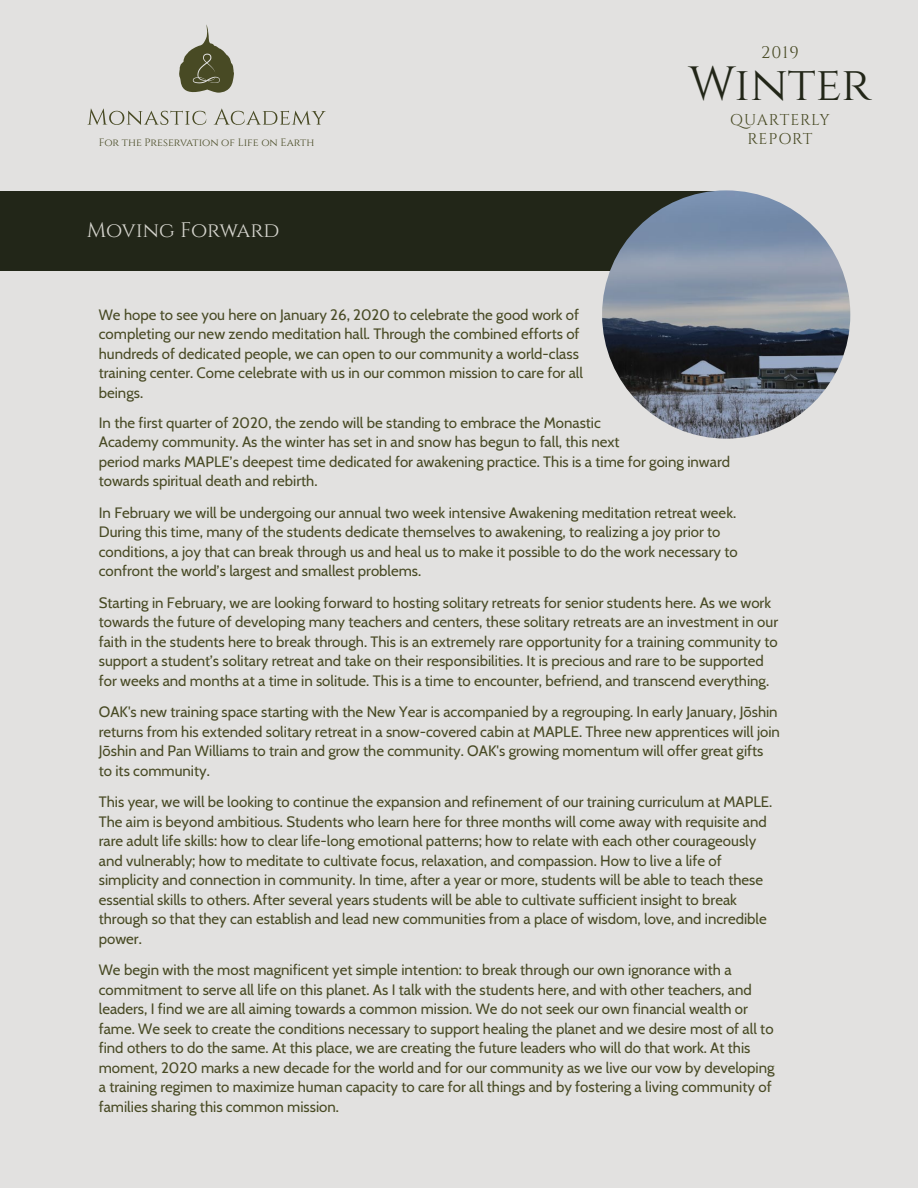
<style>
.page{position:relative;width:918px;height:1188px;background:#e2e1e0}
.page>*{position:absolute;margin:0;border:0;box-sizing:border-box;transform-origin:0 0}
.t1{font:48px "Cinzel";color:#222618}
.t2{font:21px "Cinzel";letter-spacing:-.01em;color:#d5d4cd}
.t3{font:16.8px "Cinzel";color:#484a24}
.t4{font:15.6px/19.2px "Cinzel";letter-spacing:.045em;color:#484a24;text-align:center}
.t5{font:15px/19.5px "Cabin";color:#484a24}
.t6{font:10.65px "Cinzel";letter-spacing:-.005em;color:#484a24}
</style>
<div class="page">
<div style="left:0;top:191px;width:726px;height:80px;background:#222618"></div>
<img style="left:602px;top:190px;width:248px;height:249px;border-radius:124px">
<svg style="left:179px;top:24px;width:55px;height:69px"></svg>
<svg style="left:87px;top:109px;width:119px;height:16px"></svg>
<svg style="left:214px;top:109px;width:112px;height:16px"></svg>
<p class="t6" style="left:99px;top:136px;width:217px">For the Preservation of Life on Earth</p>
<h2 class="t2" style="left:87px;top:218px;width:194px">Moving Forward</h2>
<p class="t5" style="left:99px;top:304px;width:486px">We hope to see you here on January 26, 2020 to celebrate the good work of completing our new zendo meditation hall. Through the combined efforts of hundreds of dedicated people, we can open to our community a world-class training center. Come celebrate with us in our common mission to care for all beings.</p>
<p class="t3" style="left:761px;top:43px;width:39px">2019</p>
<h1 class="t1" style="left:689px;top:57px;width:184px">Winter</h1>
<p class="t4" style="left:730px;top:110px;width:101px">QUARTERLY<br>REPORT</p>
<p class="t5" style="left:99px;top:412px;width:633px">In the first quarter of 2020, the zendo will be standing to embrace the Monastic<br>Academy community. As the winter has set in and snow has begun to fall, this next<br>period marks MAPLE’s deepest time dedicated for awakening practice. This is a time for going inward towards spiritual death and rebirth.</p>
<p class="t5" style="left:99px;top:502px;width:640px">In February we will be undergoing our annual two week intensive Awakening meditation retreat week.<br>During this time, many of the students dedicate themselves to awakening, to realizing a joy prior to conditions, a joy that can break through us and heal us to make it possible to do the work necessary to confront the world’s largest and smallest problems.</p>
<p class="t5" style="left:99px;top:592px;width:681px">Starting in February, we are looking forward to hosting solitary retreats for senior students here. As we work towards the future of developing many teachers and centers, these solitary retreats are an investment in our faith in the students here to break through. This is an extremely rare opportunity for a training community to support a student’s solitary retreat and take on their responsibilities. It is precious and rare to be supported for weeks and months at a time in solitude. This is a time to encounter, befriend, and transcend everything.</p>
<p class="t5" style="left:99px;top:701px;width:683px">OAK's new training space starting with the New Year is accompanied by a regrouping. In early January, Jōshin returns from his extended solitary retreat in a snow-covered cabin at MAPLE. Three new apprentices will join Jōshin and Pan Williams to train and grow the community. OAK's growing momentum will offer great gifts to its community.</p>
<p class="t5" style="left:99px;top:791px;width:675px">This year, we will be looking to continue the expansion and refinement of our training curriculum at MAPLE.<br>The aim is beyond ambitious. Students who learn here for three months will come away with requisite and rare adult life skills: how to clear life-long emotional patterns; how to relate with each other courageously and vulnerably; how to meditate to cultivate focus, relaxation, and compassion. How to live a life of simplicity and connection in community. In time, after a year or more, students will be able to teach these essential skills to others. After several years students will be able to cultivate sufficient insight to break through so that they can establish and lead new communities from a place of wisdom, love, and incredible power.</p>
<p class="t5" style="left:99px;top:959px;width:677px">We begin with the most magnificent yet simple intention: to break through our own ignorance with a commitment to serve all life on this planet. As I talk with the students here, and with other teachers, and leaders, I find we are all aiming towards a common mission. We do not seek our own financial wealth or fame. We seek to create the conditions necessary to support healing the planet and we desire most of all to find others to do the same. At this place, we are creating the future leaders who will do that work. At this moment, 2020 marks a new decade for the world and for our community as we live our vow by developing a training regimen to maximize human capacity to care for all things and by fostering a living community of families sharing this common mission.</p>
</div>
